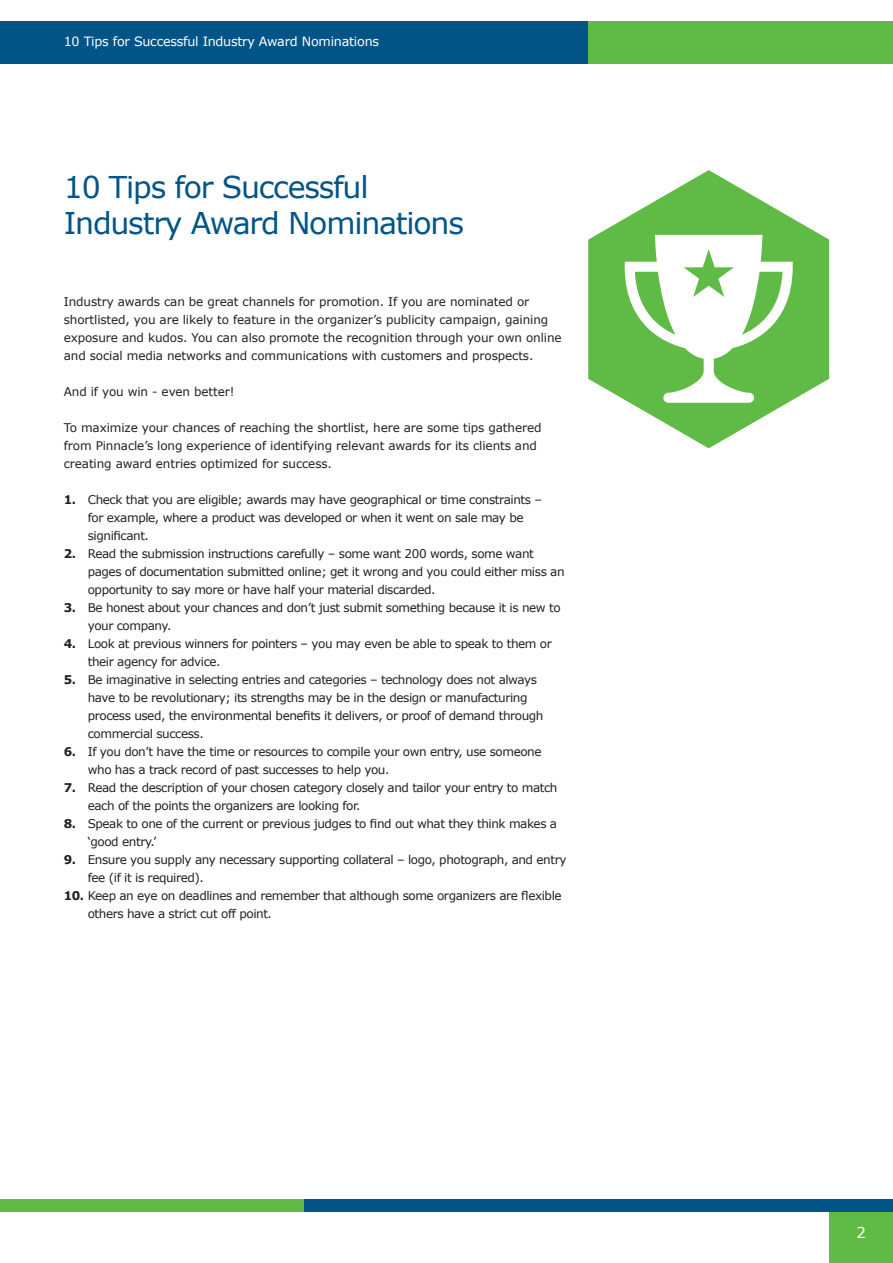
<style>
.page{position:relative;width:893px;height:1263px;background:#fff}
.page>*{position:absolute;margin:0;border:0;box-sizing:border-box;transform-origin:0 0}
.t1{font:30px/36px "Verdana";letter-spacing:-.04em;color:#005487}
.t2{font:15px "Verdana";color:#fff}
.t3{font:12.75px "Verdana";letter-spacing:-.02em;color:#fff}
.t4{font:12px/18px "Verdana";letter-spacing:-.035em;color:#231f20}
.t5{font:12px/18px "Verdana";letter-spacing:-.01em;color:#231f20}
.s1{font-weight:700}
</style>
<div class="page">
<div style="left:829px;top:1200px;width:64px;height:63px;background:#60bb46"></div>
<div style="left:0;top:21px;width:588px;height:43px;background:#005487"></div>
<div style="left:588px;top:21px;width:305px;height:43px;background:#60bb46"></div>
<div style="left:0;top:1199px;width:305px;height:13px;background:#60bb46"></div>
<div style="left:305px;top:1199px;width:588px;height:13px;background:#005487"></div>
<svg style="left:588px;top:170px;width:241px;height:278px;fill:#60bb46"></svg>
<svg style="left:625px;top:235px;width:168px;height:168px"></svg>
<p class="t3" style="left:64px;top:33px;width:317px">10 Tips for Successful Industry Award Nominations</p>
<h1 class="t1" style="left:64px;top:170px;width:402px">10 Tips for Successful<br>Industry Award Nominations</h1>
<p class="t5" style="left:64px;top:293px;width:499px">Industry awards can be great channels for promotion. If you are nominated or shortlisted, you are likely to feature in the organizer’s publicity campaign, gaining exposure and kudos. You can also promote the recognition through your own online and social media networks and communications with customers and prospects.</p>
<p class="t5" style="left:64px;top:383px;width:172px">And if you win - even better!</p>
<p class="t5" style="left:64px;top:419px;width:479px">To maximize your chances of reaching the shortlist, here are some tips gathered from Pinnacle’s long experience of identifying relevant awards for its clients and creating award entries optimized for success.</p>
<p class="t4" style="left:88px;top:491px;width:456px;text-indent:-24px"><span class="s1">1.</span> Check that you are eligible; awards may have geographical or time constraints – for example, where a product was developed or when it went on sale may be significant.</p>
<p class="t4" style="left:88px;top:545px;width:478px;text-indent:-24px"><span class="s1">2.</span> Read the submission instructions carefully – some want 200 words, some want pages of documentation submitted online; get it wrong and you could either miss an opportunity to say more or have half your material discarded.</p>
<p class="t4" style="left:88px;top:599px;width:474px;text-indent:-24px"><span class="s1">3.</span> Be honest about your chances and don’t just submit something because it is new to your company.</p>
<p class="t4" style="left:88px;top:635px;width:466px;text-indent:-24px"><span class="s1">4.</span> Look at previous winners for pointers – you may even be able to speak to them or their agency for advice.</p>
<p class="t4" style="left:88px;top:671px;width:457px;text-indent:-24px"><span class="s1">5.</span> Be imaginative in selecting entries and categories – technology does not always have to be revolutionary; its strengths may be in the design or manufacturing process used, the environmental benefits it delivers, or proof of demand through commercial success.</p>
<p class="t4" style="left:88px;top:743px;width:455px;text-indent:-24px"><span class="s1">6.</span> If you don’t have the time or resources to compile your own entry, use someone who has a track record of past successes to help you.</p>
<p class="t4" style="left:88px;top:779px;width:471px;text-indent:-24px"><span class="s1">7.</span> Read the description of your chosen category closely and tailor your entry to match each of the points the organizers are looking for.</p>
<p class="t4" style="left:88px;top:815px;width:471px;text-indent:-24px"><span class="s1">8.</span> Speak to one of the current or previous judges to find out what they think makes a ‘good entry.’</p>
<p class="t4" style="left:88px;top:851px;width:480px;text-indent:-24px"><span class="s1">9.</span> Ensure you supply any necessary supporting collateral – logo, photograph, and entry fee (if it is required).</p>
<p class="t4" style="left:88px;top:887px;width:475px;text-indent:-24px"><span class="s1">10.</span> Keep an eye on deadlines and remember that although some organizers are flexible others have a strict cut off point.</p>
<p class="t2" style="left:856px;top:1223px;width:11px">2</p>
</div>
